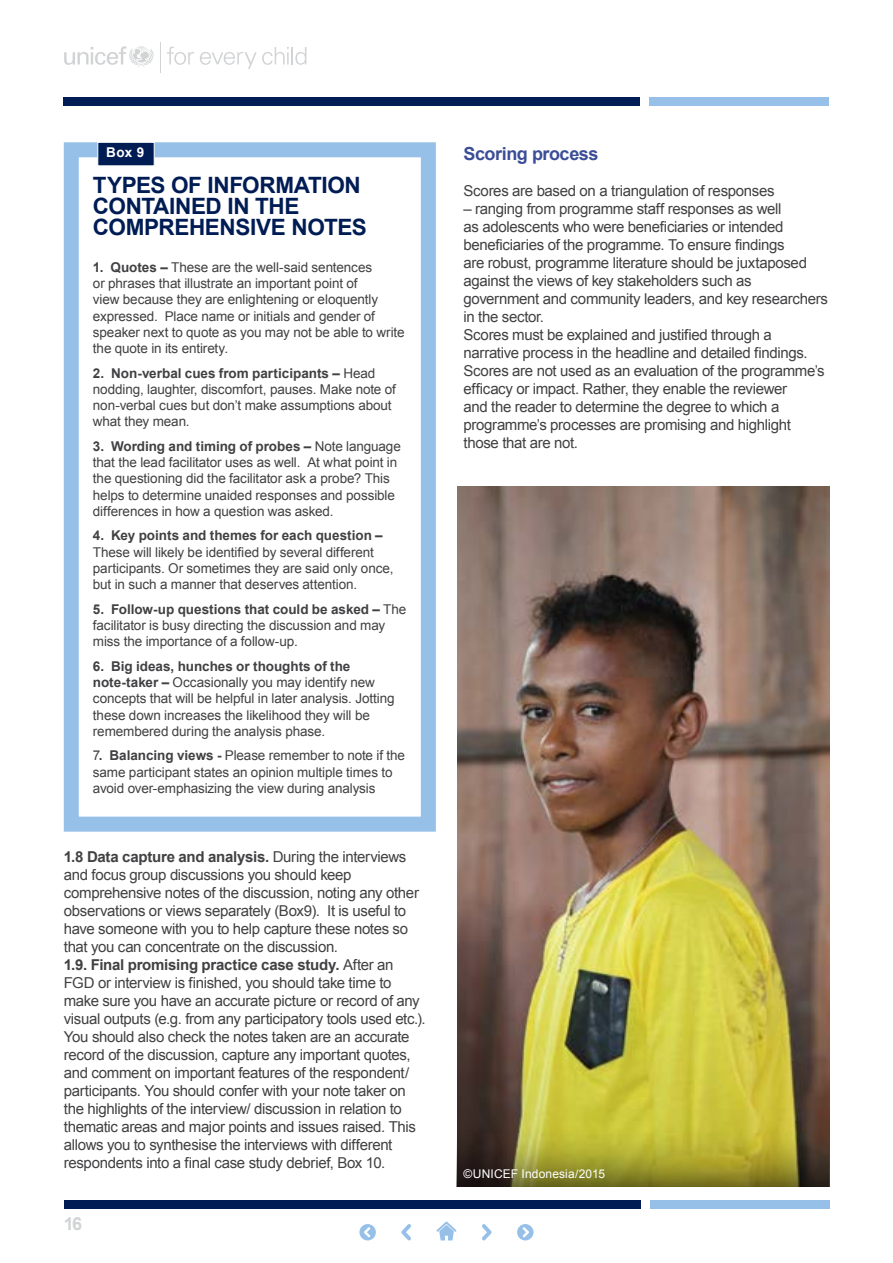
<style>
.page{position:relative;width:893px;height:1263px;background:#fff}
.page>*{position:absolute;margin:0;border:0;box-sizing:border-box;transform-origin:0 0}
.t1{font:700 22.5px/21px "Arial";letter-spacing:-.01em;color:#001c54}
.t2{font:700 18px "Arial";letter-spacing:-.025em;color:#3b4d96}
.t3{font:700 18px "Arial";color:#d1d3d4}
.t4{font:15px/18px "Arial";letter-spacing:-.02em;color:#414042}
.t5{font:13.5px/16.2px "Arial";letter-spacing:-.01em;color:#414042}
.t6{font:700 13.5px "Arial";color:#414042}
.t7{font:700 13.5px "Arial";color:#fff}
.t8{font:12px "Arial";letter-spacing:.01em;color:#fff}
.s1{font-weight:700}
</style>
<div class="page">
<svg style="left:64px;top:46px;width:90px;height:21px"></svg>
<svg style="left:167px;top:47px;width:27px;height:18px"></svg>
<svg style="left:200px;top:47px;width:107px;height:22px"></svg>
<hr style="left:160px;top:42px;width:1px;height:30px;background:#d1d3d4">
<div style="left:65px;top:1200px;width:576px;height:9px;background:#001c54"></div>
<div style="left:650px;top:1200px;width:180px;height:9px;background:#96c0e7"></div>
<img style="left:457px;top:487px;width:372px;height:699px">
<svg style="left:456px;top:1098px;width:372px;height:88px;background:#978f33"></svg>
<div style="left:64px;top:97px;width:576px;height:9px;background:#001c54"></div>
<div style="left:649px;top:97px;width:180px;height:9px;background:#96c0e7"></div>
<div style="left:64px;top:142px;width:372px;height:690px;border:15px solid #96c0e7"></div>
<div style="left:97px;top:142px;width:58px;height:24px;background:#001c54;border:1px solid #fff"></div>
<svg style="left:517px;top:1224px;width:16px;height:16px"></svg>
<svg style="left:482px;top:1224px;width:10px;height:16px"></svg>
<svg style="left:401px;top:1224px;width:10px;height:16px"></svg>
<svg style="left:359px;top:1224px;width:17px;height:16px"></svg>
<svg style="left:436px;top:1221px;width:20px;height:19px"></svg>
<p class="t7" style="left:106px;top:144px;width:39px">Box 9</p>
<h1 class="t1" style="left:93px;top:175px;width:44px">Types</h1>
<h1 class="t1" style="left:93px;top:175px;width:269px;text-indent:78px">of information contained in the<br>comprehe</h1>
<h1 class="t1" style="left:220px;top:217px;width:120px">nsive notes</h1>
<p class="t5" style="left:93px;top:259px;width:313px"><span class="s1">1. Quotes –</span> These are the well-said sentences<br>or phrases that illustrate an important point of<br>view because they are enlightening or eloquently expressed. Place name or initials and gender of speaker next to quote as you may not be able to write the quote in its entirety.</p>
<p class="t5" style="left:93px;top:365px;width:304px"><span class="s1">2. Non-verbal cues from participants –</span> Head nodding, laughter, discomfort, pauses. Make note of non-verbal cues but don’t make assumptions about what they mean.</p>
<p class="t5" style="left:93px;top:438px;width:309px"><span class="s1">3. Wording and timing of probes –</span> Note language that the lead facilitator uses as well. At what point in the questioning did the facilitator ask a probe? This helps to determine unaided responses and possible differences in how a question was asked.</p>
<p class="t6" style="left:93px;top:527px;width:291px">4. Key points and themes for each question –</p>
<p class="t5" style="left:93px;top:544px;width:302px">These will likely be identified by several different participants. Or sometimes they are said only once, but in such a manner that deserves attention.</p>
<p class="t5" style="left:93px;top:601px;width:315px"><span class="s1">5. Follow-up questions that could be asked –</span> The facilitator is busy directing the discussion and may miss the importance of a follow-up.</p>
<p class="t5" style="left:93px;top:658px;width:303px"><span class="s1">6. Big ideas, hunches or thoughts of the note-taker –</span> Occasionally you may identify new concepts that will be helpful in later analysis. Jotting these down increases the likelihood they will be remembered during the analysis phase.</p>
<p class="t5" style="left:93px;top:748px;width:314px">7<span class="s1">. Balancing views -</span> Please remember to note if the same participant states an opinion multiple times to avoid over-emphasizing the view during analysis</p>
<p class="t4" style="left:64px;top:848px;width:363px"><span class="s1">1.8 Data capture and analysis.</span> During the interviews and focus group discussions you should keep comprehensive notes of the discussion, noting any other observations or views separately (Box9). It is useful to have someone with you to help capture these notes so that you can concentrate on the discussion.<br><span class="s1">1.9. Final promising practice case study.</span> After an FGD or interview is finished, you should take time to make sure you have an accurate picture or record of any visual outputs (e.g. from any participatory tools used etc.).<br>You should also check the notes taken are an accurate record of the discussion, capture any important quotes, and comment on important features of the respondent/ participants. You should confer with your note taker on the highlights of the interview/ discussion in relation to thematic areas and major points and issues raised. This allows you to synthesise the interviews with different respondents into a final case study debrief, Box 10.</p>
<p class="t3" style="left:64px;top:1211px;width:20px">16</p>
<p class="t2" style="left:463px;top:142px;width:137px">Scoring process</p>
<p class="t4" style="left:463px;top:182px;width:313px">Scores are based on a triangulation of responses</p>
<p class="t4" style="left:463px;top:200px;width:366px">– ranging from programme staff responses as well<br>as adolescents who were beneficiaries or intended beneficiaries of the programme. To ensure findings<br>are robust, programme literature should be juxtaposed against the views of key stakeholders such as government and community leaders, and key researchers in the sector.<br>Scores must be explained and justified through a narrative process in the headline and detailed findings.<br>Scores are not used as an evaluation of the programme’s efficacy or impact. Rather, they enable the reviewer<br>and the reader to determine the degree to which a programme’s processes are promising and highlight those that are not.</p>
<p class="t8" style="left:463px;top:1166px;width:143px">©UNICEF Indonesia/2015</p>
</div>
